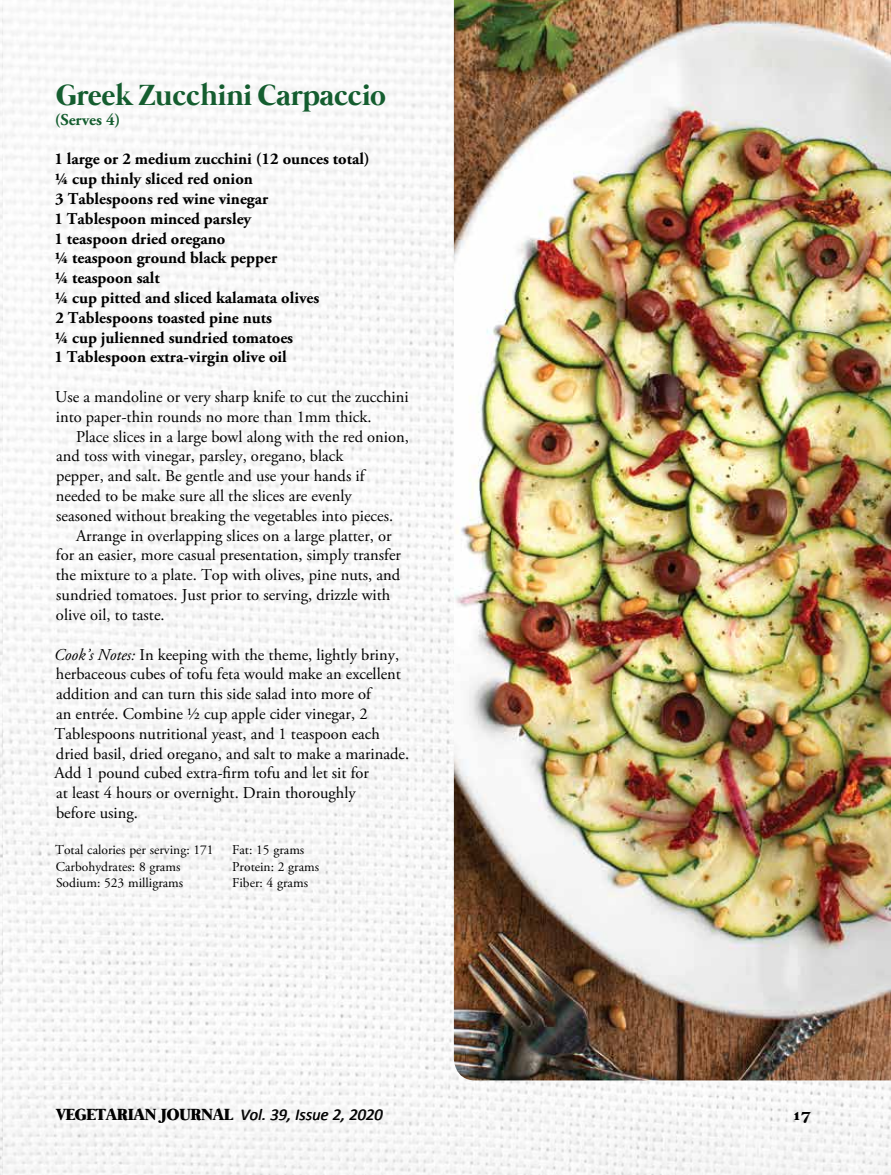
<style>
.page{position:relative;width:891px;height:1175px;background:#fff}
.page>*{position:absolute;margin:0;border:0;box-sizing:border-box;transform-origin:0 0}
.t1{font:700 30px "Mermaid";color:#145d2f}
.t2{font:16.5px/19.8px "Adobe Garamond Pro";color:#000}
.t3{font:700 16.5px/19.8px "Adobe Garamond Pro";color:#000}
.t4{font:italic 16.5px "Calibri";color:#000}
.t5{font:700 16.5px "Adobe Garamond Pro";color:#145d2f}
.t6{font:700 16.5px "Mermaid";color:#000}
.t7{font:13.5px "Adobe Garamond Pro";color:#000}
.s1{font-style:italic}
.s2{font-family:"Mermaid";font-weight:700;font-style:normal}
</style>
<div class="page">
<img style="left:0;top:0;width:891px;height:1174px">
<img style="left:454px;top:0;width:437px;height:1080px">
<img style="left:0;top:870px;width:39px;height:304px">
<h1 class="t1" style="left:56px;top:78px;width:331px">Greek Zucchini Carpaccio</h1>
<p class="t5" style="left:55px;top:110px;width:67px">(Serves 4)</p>
<p class="t3" style="left:54px;top:149px;width:317px">1 large or 2 medium zucchini (12 ounces total) ¼ cup thinly sliced red onion<br>3 Tablespoons red wine vinegar<br>1 Tablespoon minced parsley<br>1 teaspoon dried oregano<br>¼ teaspoon ground black pepper<br>¼ teaspoon salt<br>¼ cup pitted and sliced kalamata olives<br>2 Tablespoons toasted pine nuts<br>¼ cup julienned sundried tomatoes<br>1 Tablespoon extra-virgin olive oil</p>
<p class="t2" style="left:55px;top:387px;width:355px">Use a mandoline or very sharp knife to cut the zucchini into paper-thin rounds no more than 1mm thick.</p>
<p class="t2" style="left:76px;top:427px;width:334px">Place slices in a large bowl along with the red onion,</p>
<p class="t2" style="left:56px;top:447px;width:289px">and toss with vinegar, parsley, oregano, black</p>
<p class="t2" style="left:56px;top:467px;width:312px">pepper, and salt. Be gentle and use your hands if</p>
<p class="t2" style="left:56px;top:486px;width:297px">needed to be make sure all the slices are evenly</p>
<p class="t2" style="left:56px;top:506px;width:338px">seasoned without breaking the vegetables into pieces.</p>
<p class="t2" style="left:76px;top:526px;width:317px">Arrange in overlapping slices on a large platter, or</p>
<p class="t2" style="left:56px;top:546px;width:347px">for an easier, more casual presentation, simply transfer</p>
<p class="t2" style="left:56px;top:566px;width:346px">the mixture to a plate. Top with olives, pine nuts, and</p>
<p class="t2" style="left:56px;top:585px;width:336px">sundried tomatoes. Just prior to serving, drizzle with</p>
<p class="t2" style="left:56px;top:605px;width:110px">olive oil, to taste.</p>
<p class="t2" style="left:54px;top:645px;width:357px"><span class="s1">Cook’s Notes:</span> In keeping with the theme, lightly briny, herbaceous cubes of tofu feta would make an excellent addition and can turn this side salad into more of<br>an entrée. Combine ½ cup apple cider vinegar, 2<br>Tablespoons nutritional yeast, and 1 teaspoon each dried basil, dried oregano, and salt to make a marinade.<br>Add 1 pound cubed extra-firm tofu and let sit for<br>at least 4 hours or overnight. Drain thoroughly<br>before using.</p>
<p class="t7" style="left:55px;top:842px;width:160px">Total calories per serving: 171</p>
<p class="t7" style="left:232px;top:842px;width:74px">Fat: 15 grams</p>
<p class="t7" style="left:56px;top:858px;width:126px">Carbohydrates: 8 grams</p>
<p class="t7" style="left:232px;top:858px;width:88px">Protein: 2 grams</p>
<p class="t7" style="left:56px;top:875px;width:129px">Sodium: 523 milligrams</p>
<p class="t7" style="left:232px;top:875px;width:77px">Fiber: 4 grams</p>
<p class="t4" style="left:56px;top:1102px;width:328px"><span class="s2">VEGETARIAN JOURNAL</span> Vol. 39, Issue 2, 2020</p>
<p class="t6" style="left:792px;top:1104px;width:20px">17</p>
</div>
